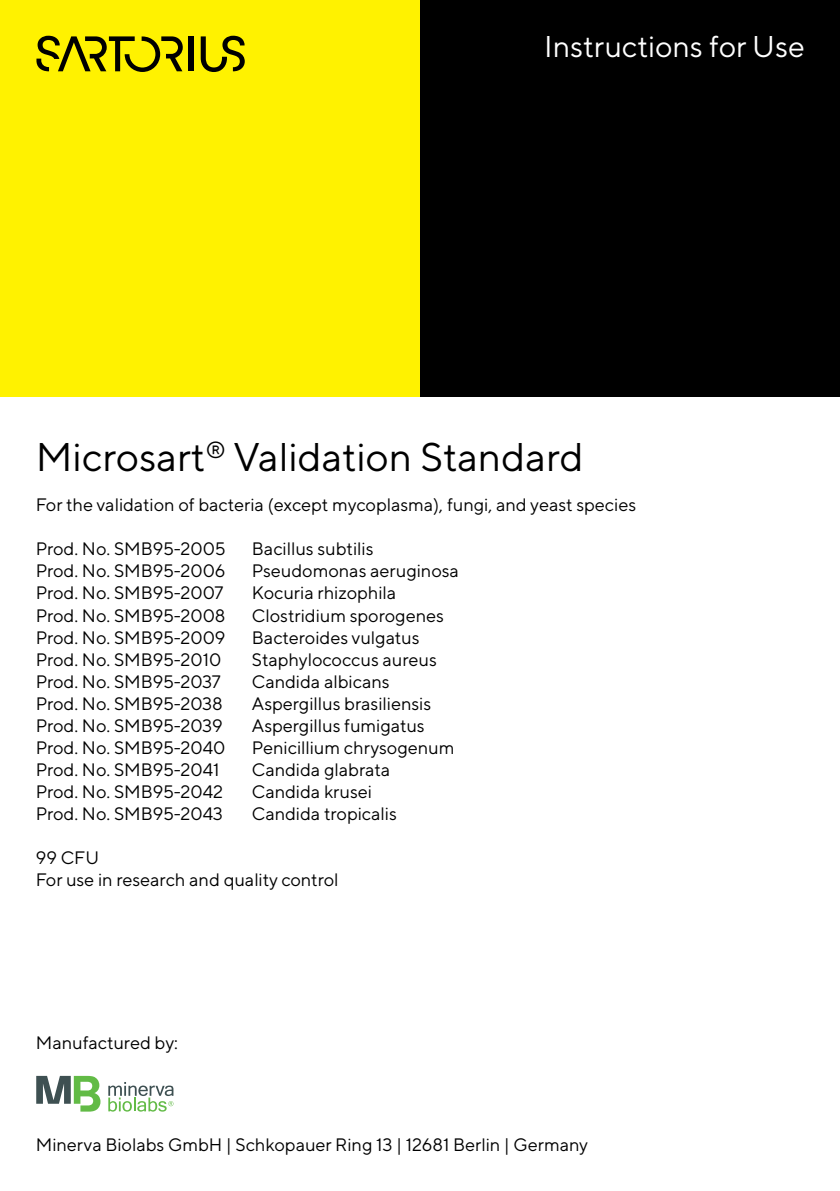
<style>
.page{position:relative;width:840px;height:1191px;background:#fff}
.page>*{position:absolute;margin:0;border:0;box-sizing:border-box;transform-origin:0 0}
.t1{font:40px "TT Norms Pro";color:#000}
.t2{font:30px "TT Norms Pro";color:#fff}
.t3{font:18px/22px "TT Norms Pro";color:#000}
</style>
<div class="page">
<div style="left:0;top:0;width:839px;height:397px;background:#fff200"></div>
<div style="left:420px;top:0;width:419px;height:397px;background:#000"></div>
<div style="left:188px;top:36px;width:6px;height:35px;background:#000"></div>
<svg style="left:200px;top:36px;width:44px;height:36px"></svg>
<svg style="left:36px;top:36px;width:147px;height:36px"></svg>
<svg style="left:108px;top:1082px;width:65px;height:29px"></svg>
<svg style="left:36px;top:1075px;width:64px;height:36px"></svg>
<h2 class="t2" style="left:544px;top:25px;width:262px">Instructions for Use</h2>
<h1 class="t1" style="left:36px;top:428px;width:549px">Microsart<sup>®</sup> Validation Standard</h1>
<p class="t3" style="left:36px;top:493px;width:601px">For the validation of bacteria (except mycoplasma), fungi, and yeast species</p>
<p class="t3" style="left:36px;top:537px;width:191px">Prod. No. SMB95-2005</p>
<p class="t3" style="left:252px;top:537px;width:123px">Bacillus subtilis</p>
<p class="t3" style="left:36px;top:559px;width:191px">Prod. No. SMB95-2006</p>
<p class="t3" style="left:252px;top:559px;width:208px">Pseudomonas aeruginosa</p>
<p class="t3" style="left:36px;top:581px;width:189px">Prod. No. SMB95-2007</p>
<p class="t3" style="left:252px;top:581px;width:146px">Kocuria rhizophila</p>
<p class="t3" style="left:36px;top:603px;width:191px">Prod. No. SMB95-2008</p>
<p class="t3" style="left:252px;top:603px;width:193px">Clostridium sporogenes</p>
<p class="t3" style="left:36px;top:625px;width:191px">Prod. No. SMB95-2009</p>
<p class="t3" style="left:252px;top:625px;width:169px">Bacteroides vulgatus</p>
<p class="t3" style="left:36px;top:647px;width:187px">Prod. No. SMB95-2010</p>
<p class="t3" style="left:252px;top:647px;width:186px">Staphylococcus aureus</p>
<p class="t3" style="left:36px;top:669px;width:186px">Prod. No. SMB95-2037</p>
<p class="t3" style="left:252px;top:669px;width:139px">Candida albicans</p>
<p class="t3" style="left:36px;top:691px;width:188px">Prod. No. SMB95-2038</p>
<p class="t3" style="left:252px;top:691px;width:180px">Aspergillus brasiliensis</p>
<p class="t3" style="left:36px;top:713px;width:188px">Prod. No. SMB95-2039</p>
<p class="t3" style="left:252px;top:713px;width:174px">Aspergillus fumigatus</p>
<p class="t3" style="left:36px;top:735px;width:191px">Prod. No. SMB95-2040</p>
<p class="t3" style="left:252px;top:735px;width:204px">Penicillium chrysogenum</p>
<p class="t3" style="left:36px;top:757px;width:185px">Prod. No. SMB95-2041</p>
<p class="t3" style="left:252px;top:757px;width:139px">Candida glabrata</p>
<p class="t3" style="left:36px;top:779px;width:189px">Prod. No. SMB95-2042</p>
<p class="t3" style="left:252px;top:779px;width:121px">Candida krusei</p>
<p class="t3" style="left:36px;top:801px;width:189px">Prod. No. SMB95-2043</p>
<p class="t3" style="left:252px;top:801px;width:146px">Candida tropicalis</p>
<p class="t3" style="left:36px;top:845px;width:304px">99 CFU<br>For use in research and quality control</p>
<p class="t3" style="left:36px;top:1029px;width:144px">Manufactured by:</p>
<p class="t3" style="left:36px;top:1132px;width:553px">Minerva Biolabs GmbH | Schkopauer Ring 13 | 12681 Berlin | Germany</p>
</div>
